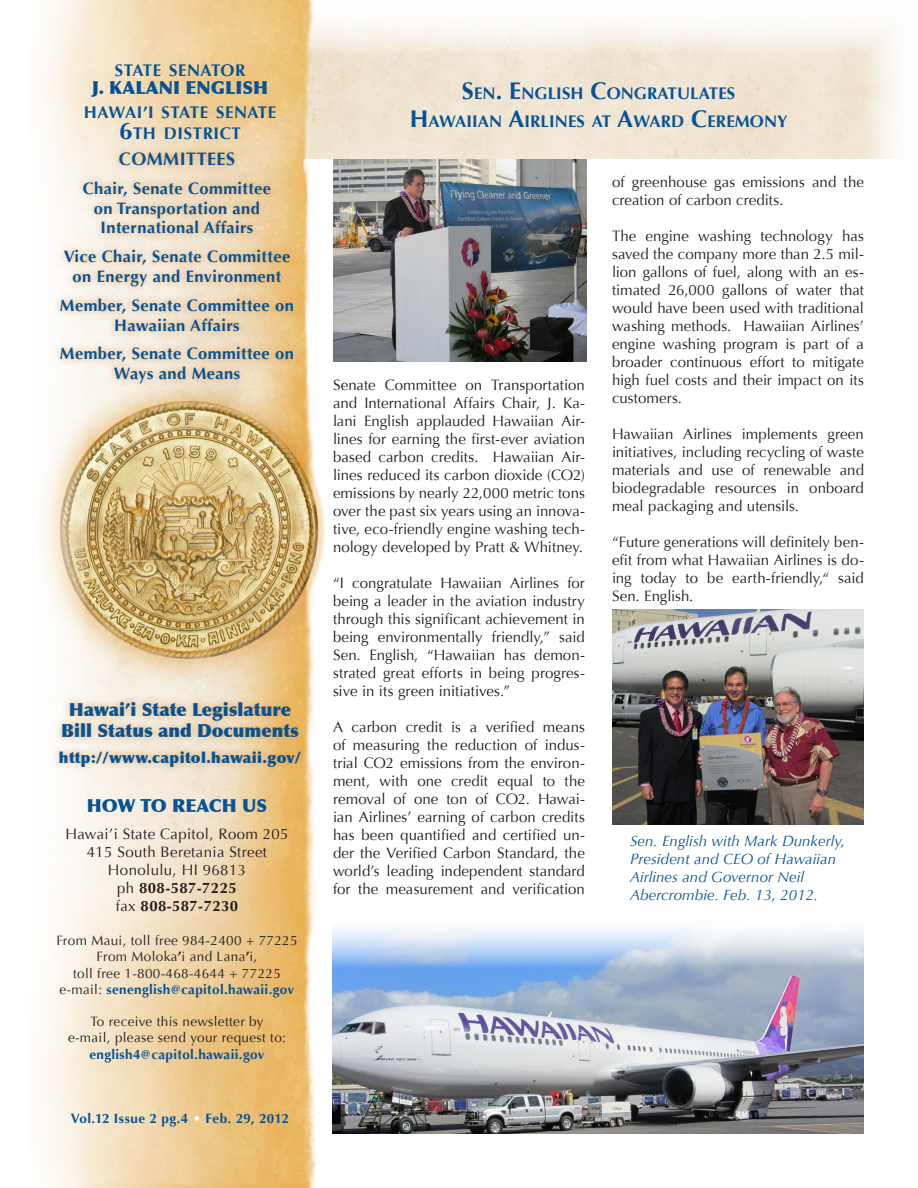
<style>
.page{position:relative;width:918px;height:1188px;background:#fff}
.page>*{position:absolute;margin:0;border:0;box-sizing:border-box;transform-origin:0 0}
.Emphasis{font:900 18px "Optima";color:#065294}
.Emphasis-2{font:700 18px "Optima";letter-spacing:.025em;color:#065294}
.Emphasis-3{font:700 16.8px "Optima";letter-spacing:.005em;color:#065294}
.Emphasis-4{font:700 16.8px "Optima";letter-spacing:.025em;color:#065294}
.Emphasis-5{font:700 16.8px "Optima";letter-spacing:.035em;color:#065294}
.Emphasis-6{font:700 16.5px "Optima";letter-spacing:.025em;color:#065294}
.Emphasis-7{font:15px/18px "Optima";letter-spacing:.005em;color:#231f20;text-align:justify}
.t1{font:italic 15px/18px "Optima";letter-spacing:.005em;color:#065294}
.Emphasis-8{font:15px "Optima";letter-spacing:.025em;color:#231f20}
.t2{font:900 15px "Optima";letter-spacing:.025em;color:#065294}
.t3{font:700 15px "Optima";letter-spacing:.025em;color:#231f20}
.t4{font:13.5px "Optima";letter-spacing:.025em;color:#231f20}
.Emphasis-9{font:700 13.5px "Optima";letter-spacing:.025em;color:#065294}
.s1{font-size:16.5px}
.s2{font-size:24px}
.s3{font-weight:400}
.s4{font-weight:700}
.s5{font-weight:400;color:#231f20}
.s6{color:#fff}
</style>
<div class="page">
<img style="left:333px;top:159px;width:253px;height:202px">
<img style="left:612px;top:609px;width:252px;height:216px">
<img style="left:333px;top:927px;width:531px;height:206px">
<img style="left:333px;top:23px;width:562px;height:136px">
<img style="left:41px;top:0;width:292px;height:1188px">
<div style="left:53px;top:145px;width:248px;height:246px;background:#df943c;opacity:.75"></div>
<div style="left:52px;top:694px;width:256px;height:80px;background:#df943c;opacity:.75"></div>
<p class="Emphasis-5" style="left:115px;top:61px;width:132px">STATE SENATOR</p>
<p class="Emphasis" style="left:92px;top:77px;width:178px">J. KALANI ENGLISH</p>
<p class="Emphasis-4" style="left:84px;top:103px;width:194px">HAWAI<span class="s1">’</span>I STATE SENATE</p>
<p class="Emphasis-3" style="left:119px;top:124px;width:123px"><span class="s2">6</span>TH DISTRICT</p>
<p class="Emphasis-2" style="left:119px;top:148px;width:118px">COMMITTEES</p>
<p class="Emphasis-6" style="left:83px;top:179px;width:190px">Chair, Senate Committee</p>
<p class="Emphasis-6" style="left:94px;top:198px;width:168px">on Transportation and</p>
<p class="Emphasis-6" style="left:101px;top:218px;width:154px">International Affairs</p>
<p class="Emphasis-6" style="left:64px;top:247px;width:228px">Vice Chair, Senate Committee</p>
<p class="Emphasis-6" style="left:73px;top:267px;width:210px">on Energy and Environment</p>
<p class="Emphasis-6" style="left:60px;top:296px;width:236px">Member, Senate Committee on</p>
<p class="Emphasis-6" style="left:114px;top:315px;width:127px">Hawaiian Affairs</p>
<p class="Emphasis-6" style="left:60px;top:344px;width:236px">Member, Senate Committee on</p>
<p class="Emphasis-6" style="left:114px;top:364px;width:128px">Ways and Means</p>
<p class="Emphasis" style="left:69px;top:698px;width:224px">Hawai’i State Legislature</p>
<p class="Emphasis" style="left:61px;top:720px;width:239px">Bill Status and Documents</p>
<p class="t2" style="left:59px;top:748px;width:244px">http://www.capitol.hawaii.gov/</p>
<p class="Emphasis" style="left:87px;top:795px;width:182px">HOW TO REACH US</p>
<p class="Emphasis-8" style="left:65px;top:825px;width:225px">Hawai’i State Capitol, Room 205</p>
<p class="Emphasis-8" style="left:87px;top:843px;width:182px">415 South Beretania Street</p>
<p class="Emphasis-8" style="left:108px;top:861px;width:140px">Honolulu, HI 96813</p>
<p class="t3" style="left:117px;top:879px;width:121px"><span class="s3">ph</span> 808-587-7225</p>
<p class="t3" style="left:116px;top:897px;width:124px"><span class="s3">fax</span> 808-587-7230</p>
<p class="t4" style="left:56px;top:933px;width:243px">From Maui, toll free 984-2400 + 77225</p>
<p class="t4" style="left:97px;top:949px;width:162px">From Moloka<span class="s4">’</span>i and Lana<span class="s4">’</span>i,</p>
<p class="t4" style="left:73px;top:965px;width:209px">toll free 1-800-468-4644 + 77225</p>
<p class="Emphasis-9" style="left:60px;top:981px;width:236px"><span class="s5">e-mail:</span> senenglish@capitol.hawaii.gov</p>
<p class="t4" style="left:90px;top:1014px;width:175px">To receive this newsletter by</p>
<p class="t4" style="left:68px;top:1030px;width:219px">e-mail, please send your request to:</p>
<p class="Emphasis-9" style="left:89px;top:1046px;width:177px">english4@capitol.hawaii.gov</p>
<p class="Emphasis-9" style="left:71px;top:1110px;width:220px">Vol.12 Issue 2 pg.4 <span class="s6">•</span> Feb. 29, 2012</p>
<p class="Emphasis-3" style="left:462px;top:83px;width:275px"><span class="s2">S</span>EN<span class="s2">. E</span>NGLISH <span class="s2">C</span>ONGRATULATES</p>
<p class="Emphasis-3" style="left:410px;top:112px;width:379px"><span class="s2">H</span> AWAIIAN <span class="s2">A</span>I RLI NES AT <span class="s2">A</span>WARD <span class="s2">C</span>EREMONY</p>
<p class="Emphasis-7" style="left:333px;top:376px;width:254px">Senate Committee on Transportation and International Affairs Chair, J. Ka&shy;lani English applauded Hawaiian Air&shy;lines for earning the first-ever aviation based carbon credits. Hawaiian Air&shy;lines reduced its carbon dioxide (CO2) emissions by nearly 22,000 metric tons over the past six years using an innova&shy;tive, eco-friendly engine washing tech&shy;nology developed by Pratt &amp; Whitney.</p>
<p class="Emphasis-7" style="left:333px;top:574px;width:254px">“I congratulate Hawaiian Airlines for being a leader in the aviation industry through this significant achievement in being environmentally friendly,” said Sen. English, “Hawaiian has demon&shy;strated great efforts in being progres&shy;sive in its green initiatives.”</p>
<p class="Emphasis-7" style="left:333px;top:718px;width:254px">A carbon credit is a verified means of measuring the reduction of indus&shy;trial CO2 emissions from the environ&shy;ment, with one credit equal to the removal of one ton of CO2. Hawai&shy;ian Airlines’ earning of carbon credits has been quantified and certified un&shy;der the Verified Carbon Standard, the world’s leading independent standard for the measurement and verification</p>
<p class="Emphasis-7" style="left:612px;top:173px;width:253px">of greenhouse gas emissions and the creation of carbon credits.</p>
<p class="Emphasis-7" style="left:612px;top:227px;width:254px">The engine washing technology has saved the company more than 2.5 mil&shy;lion gallons of fuel, along with an es&shy;timated 26,000 gallons of water that would have been used with traditional washing methods. Hawaiian Airlines’ engine washing program is part of a broader continuous effort to mitigate high fuel costs and their impact on its customers.</p>
<p class="Emphasis-7" style="left:612px;top:425px;width:254px">Hawaiian Airlines implements green initiatives, including recycling of waste materials and use of renewable and biodegradable resources in onboard meal packaging and utensils.</p>
<p class="Emphasis-7" style="left:612px;top:533px;width:254px">“Future generations will definitely ben&shy;efit from what Hawaiian Airlines is do&shy;ing today to be earth-friendly,“ said Sen. English.</p>
<p class="t1" style="left:630px;top:832px;width:216px">Sen. English with Mark Dunkerly,<br>President and CEO of Hawaiian</p>
<p class="t1" style="left:630px;top:868px;width:176px">Airlines and Governor Neil</p>
<p class="t1" style="left:630px;top:886px;width:190px">Abercrombie. Feb. 13, 2012.</p>
</div>
